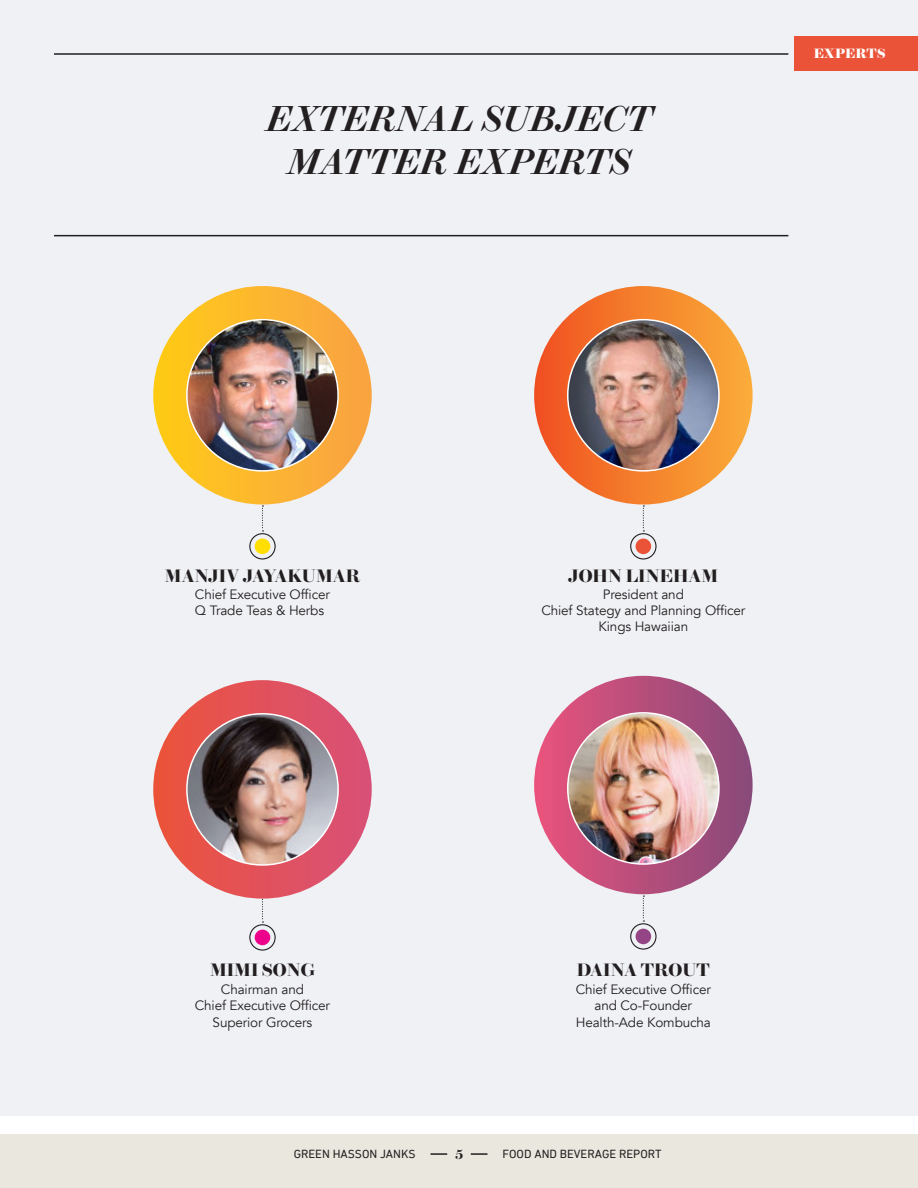
<style>
.page{position:relative;width:918px;height:1188px;background:#fff}
.page>*{position:absolute;margin:0;border:0;box-sizing:border-box;transform-origin:0 0}
.t1{font:italic 500 36px/43.2px "Brunel Deck";letter-spacing:.015em;color:#231f20;text-align:center}
.t2{font:600 18px "Brunel Poster";letter-spacing:.005em;color:#231f20}
.t3{font:13.5px/16.2px "Avenir";letter-spacing:-.01em;color:#231f20;text-align:center}
.t4{font:700 13.5px "Brunel Deck";letter-spacing:.015em;color:#fff}
.t5{font:600 13.5px "Brunel Deck";color:#231f20}
.t6{font:12px "DIN Next LT Pro";color:#231f20}
</style>
<div class="page">
<div style="left:0;top:1134px;width:918px;height:54px;background:#e9e7de"></div>
<svg style="left:430px;top:1153px;width:17px;height:2px"></svg>
<svg style="left:471px;top:1153px;width:17px;height:2px"></svg>
<div style="left:0;top:0;width:918px;height:1115px;background:#eff1f4"></div>
<div style="left:795px;top:36px;width:123px;height:35px;background:#eb5338"></div>
<svg style="left:643px;top:896px;width:1px;height:26px"></svg>
<svg style="left:262px;top:899px;width:1px;height:24px"></svg>
<svg style="left:153px;top:286px;width:219px;height:219px;background:#fbb834"></svg>
<svg style="left:153px;top:680px;width:219px;height:219px;background:#e2575f"></svg>
<div style="left:534px;top:676px;width:219px;height:218px;background:linear-gradient(to right,#e9547d,#884e7d);border-radius:109px"></div>
<svg style="left:534px;top:286px;width:219px;height:219px;background:#f58333"></svg>
<hr style="left:54px;top:235px;width:734px;height:1px;background:#231f20">
<hr style="left:54px;top:53px;width:734px;height:2px;background:#231f20">
<img style="left:187px;top:320px;width:151px;height:151px;border-radius:76px">
<img style="left:568px;top:320px;width:151px;height:151px;border-radius:76px">
<img style="left:187px;top:714px;width:151px;height:151px;border-radius:76px">
<img style="left:568px;top:713px;width:151px;height:151px">
<svg style="left:262px;top:505px;width:1px;height:26px"></svg>
<svg style="left:643px;top:505px;width:1px;height:26px"></svg>
<div style="left:255px;top:539px;width:15px;height:15px;background:#ffde00;border-radius:50%"></div>
<div style="left:636px;top:539px;width:15px;height:15px;background:#eb5338;border-radius:50%"></div>
<div style="left:636px;top:929px;width:15px;height:15px;background:#944586;border-radius:50%"></div>
<div style="left:255px;top:930px;width:15px;height:15px;background:#ed028c;border-radius:50%"></div>
<div style="left:249px;top:533px;width:27px;height:27px;border:1px solid #231f20;border-radius:50%"></div>
<div style="left:630px;top:533px;width:27px;height:27px;border:1px solid #231f20;border-radius:50%"></div>
<div style="left:630px;top:923px;width:27px;height:27px;border:1px solid #231f20;border-radius:50%"></div>
<div style="left:249px;top:924px;width:27px;height:27px;border:1px solid #231f20;border-radius:50%"></div>
<p class="t1" style="left:266px;top:98px;width:387px">EXTERNAL SUBJECT<br>MATTER EXPERTS</p>
<p class="t4" style="left:814px;top:46px;width:73px">EXPERTS</p>
<p class="t2" style="left:165px;top:564px;width:197px">MANJIV JAYAKUMAR</p>
<p class="t2" style="left:568px;top:564px;width:151px">JOHN LINEHAM</p>
<p class="t3" style="left:195px;top:587px;width:137px">Chief Executive Officer</p>
<p class="t3" style="left:195px;top:603px;width:131px">Q Trade Teas &amp; Herbs</p>
<p class="t3" style="left:603px;top:587px;width:83px">President and</p>
<p class="t3" style="left:541px;top:603px;width:205px">Chief Stategy and Planning Officer</p>
<p class="t3" style="left:598px;top:619px;width:91px">Kings Hawaiian</p>
<p class="t2" style="left:210px;top:957px;width:106px">MIMI SONG</p>
<p class="t2" style="left:577px;top:957px;width:135px">DAINA TROUT</p>
<p class="t3" style="left:221px;top:982px;width:85px">Chairman and</p>
<p class="t3" style="left:195px;top:998px;width:137px">Chief Executive Officer</p>
<p class="t3" style="left:213px;top:1014px;width:101px">Superior Grocers</p>
<p class="t3" style="left:576px;top:982px;width:137px">Chief Executive Officer and Co-Founder</p>
<p class="t3" style="left:576px;top:1014px;width:137px">Health-Ade Kombucha</p>
<p class="t6" style="left:294px;top:1147px;width:123px">GREEN HASSON JANKS</p>
<p class="t5" style="left:455px;top:1147px;width:9px">5</p>
<p class="t6" style="left:503px;top:1147px;width:161px">FOOD AND BEVERAGE REPORT</p>
</div>
